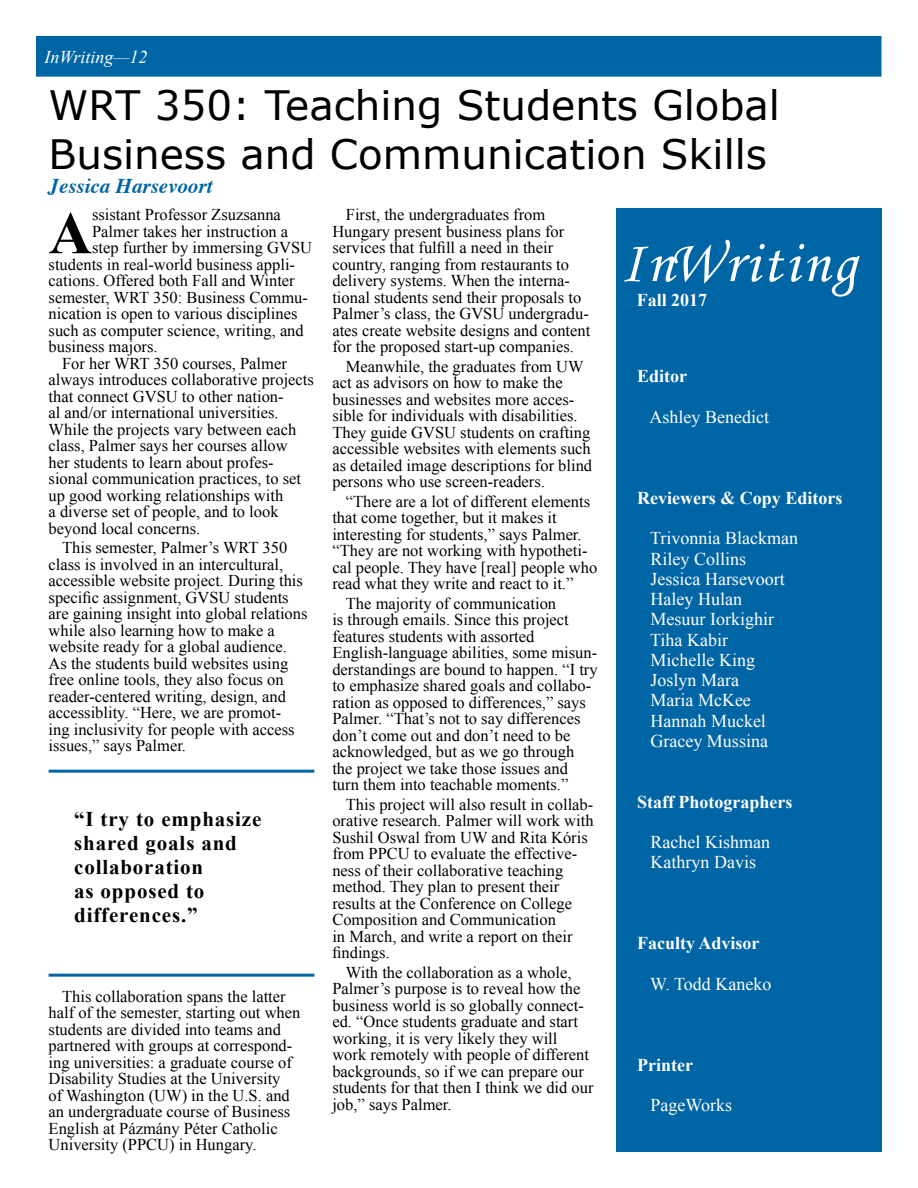
<style>
.page{position:relative;width:918px;height:1188px;background:#fff}
.page>*{position:absolute;margin:0;border:0;box-sizing:border-box;transform-origin:0 0}
.t1{font:700 60.3px "Times New Roman";color:#000}
.t2{font:60px "Monotype Corsiva";letter-spacing:.05em;color:#fff}
.t3{font:40.5px/48.6px "Verdana";color:#000}
.t4{font:700 21px/24px "Times New Roman";letter-spacing:.04em;color:#000}
.t5{font:italic 700 21px "Times";color:#0065a4}
.t6{font:18px/20.2px "Times New Roman";color:#fff}
.t7{font:700 18px "Times New Roman";color:#fff}
.t8{font:italic 18px "Times New Roman";color:#fff}
.t9{font:16.5px/16.5px "Times New Roman";color:#000}
</style>
<div class="page">
<div style="left:36px;top:36px;width:845px;height:41px;background:#0065a4;border:2px solid #0065a4"></div>
<hr style="left:49px;top:770px;width:265px;height:3px;background:#0065a4">
<hr style="left:49px;top:974px;width:265px;height:3px;background:#0065a4">
<div style="left:617px;top:209px;width:265px;height:943px;background:#0065a4"></div>
<p class="t8" style="left:45px;top:47px;width:105px">InWriting—12</p>
<h3 class="t3" style="left:49px;top:80px;width:733px">WRT 350: Teaching Students Global<br>Business and Communication Skills</h3>
<p class="t5" style="left:49px;top:177px;width:165px">Jessica Harsevoort</p>
<h1 class="t1" style="left:49px;top:199px;width:45px">A</h1>
<p class="t9" style="left:92px;top:206px;width:190px">ssistant Professor Zsuzsanna</p>
<p class="t9" style="left:92px;top:223px;width:198px">Palmer takes her instruction a</p>
<p class="t9" style="left:92px;top:239px;width:221px">step further by immersing GVSU</p>
<p class="t9" style="left:49px;top:256px;width:248px">students in real-world business appli-</p>
<p class="t9" style="left:49px;top:272px;width:248px">cations. Offered both Fall and Winter</p>
<p class="t9" style="left:49px;top:289px;width:261px">semester, WRT 350: Business Commu-</p>
<p class="t9" style="left:49px;top:305px;width:250px">nication is open to various disciplines</p>
<p class="t9" style="left:49px;top:322px;width:257px">such as computer science, writing, and</p>
<p class="t9" style="left:49px;top:338px;width:111px">business majors.</p>
<p class="t9" style="left:62px;top:355px;width:226px">For her WRT 350 courses, Palmer</p>
<p class="t9" style="left:49px;top:371px;width:267px">always introduces collaborative projects</p>
<p class="t9" style="left:49px;top:388px;width:237px">that connect GVSU to other nation-</p>
<p class="t9" style="left:49px;top:404px;width:232px">al and/or international universities.</p>
<p class="t9" style="left:49px;top:421px;width:249px">While the projects vary between each</p>
<p class="t9" style="left:49px;top:437px;width:241px">class, Palmer says her courses allow</p>
<p class="t9" style="left:49px;top:454px;width:226px">her students to learn about profes-</p>
<p class="t9" style="left:49px;top:470px;width:254px">sional communication practices, to set</p>
<p class="t9" style="left:49px;top:487px;width:236px">up good working relationships with</p>
<p class="t9" style="left:49px;top:503px;width:232px">a diverse set of people, and to look</p>
<p class="t9" style="left:49px;top:520px;width:153px">beyond local concerns.</p>
<p class="t9" style="left:49px;top:539px;width:260px;text-indent:13px">This semester, Palmer’s WRT 350 class is involved in an intercultural, accessible website project. During this specific assignment, GVSU students are gaining insight into global relations while also learning how to make a website ready for a global audience.<br>As the students build websites using free online tools, they also focus on reader-centered writing, design, and accessiblity. “Here, we are promot-<br>ing inclusivity for people with access issues,” says Palmer.</p>
<p class="t4" style="left:74px;top:807px;width:189px">“I try to emphasize shared goals and collaboration<br>as opposed to differences.”</p>
<p class="t9" style="left:49px;top:988px;width:253px;text-indent:13px">This collaboration spans the latter half of the semester, starting out when students are divided into teams and partnered with groups at correspond&shy;ing universities: a graduate course of Disability Studies at the University<br>of Washington (UW) in the U.S. and an undergraduate course of Business English at Pázmány Péter Catholic University (PPCU) in Hungary.</p>
<p class="t9" style="left:332px;top:206px;width:259px;text-indent:13px">First, the undergraduates from Hungary present business plans for services that fulfill a need in their country, ranging from restaurants to delivery systems. When the interna&shy;tional students send their proposals to Palmer’s class, the GVSU undergradu&shy;ates create website designs and content for the proposed start-up companies.</p>
<p class="t9" style="left:332px;top:358px;width:261px;text-indent:13px">Meanwhile, the graduates from UW act as advisors on how to make the businesses and websites more acces&shy;sible for individuals with disabilities.<br>They guide GVSU students on crafting accessible websites with elements such as detailed image descriptions for blind persons who use screen-readers.</p>
<p class="t9" style="left:332px;top:493px;width:266px;text-indent:13px">“There are a lot of different elements that come together, but it makes it interesting for students,” says Palmer. “They are not working with hypotheti&shy;cal people. They have [real] people who read what they write and react to it.”</p>
<p class="t9" style="left:332px;top:595px;width:267px;text-indent:13px">The majority of communication<br>is through emails. Since this project features students with assorted English-language abilities, some misun&shy;derstandings are bound to happen. “I try to emphasize shared goals and collabo&shy;ration as opposed to differences,” says Palmer. “That’s not to say differences don’t come out and don’t need to be acknowledged, but as we go through the project we take those issues and turn them into teachable moments.”</p>
<p class="t9" style="left:332px;top:796px;width:263px;text-indent:13px">This project will also result in collab&shy;orative research. Palmer will work with Sushil Oswal from UW and Rita Kóris from PPCU to evaluate the effective&shy;ness of their collaborative teaching method. They plan to present their results at the Conference on College Composition and Communication<br>in March, and write a report on their findings.</p>
<p class="t9" style="left:332px;top:964px;width:263px;text-indent:13px">With the collaboration as a whole, Palmer’s purpose is to reveal how the business world is so globally connect&shy;ed. “Once students graduate and start working, it is very likely they will work remotely with people of different backgrounds, so if we can prepare our students for that then I think we did our job,” says Palmer.</p>
<h2 class="t2" style="left:620px;top:234px;width:238px">InWriting</h2>
<p class="t7" style="left:637px;top:290px;width:72px">Fall 2017</p>
<p class="t7" style="left:637px;top:366px;width:52px">Editor</p>
<p class="t6" style="left:650px;top:407px;width:121px">Ashley Benedict</p>
<p class="t7" style="left:637px;top:488px;width:207px">Reviewers &amp; Copy Editors</p>
<p class="t6" style="left:650px;top:528px;width:149px">Trivonnia Blackman<br>Riley Collins<br>Jessica Harsevoort<br>Haley Hulan<br>Mesuur Iorkighir<br>Tiha Kabir<br>Michelle King<br>Joslyn Mara<br>Maria McKee<br>Hannah Muckel<br>Gracey Mussina</p>
<p class="t7" style="left:637px;top:792px;width:157px">Staff Photographers</p>
<p class="t6" style="left:651px;top:832px;width:121px">Rachel Kishman<br>Kathryn Davis</p>
<p class="t7" style="left:637px;top:933px;width:124px">Faculty Advisor</p>
<p class="t6" style="left:650px;top:974px;width:123px">W. Todd Kaneko</p>
<p class="t7" style="left:637px;top:1055px;width:57px">Printer</p>
<p class="t6" style="left:651px;top:1095px;width:83px">PageWorks</p>
</div>
